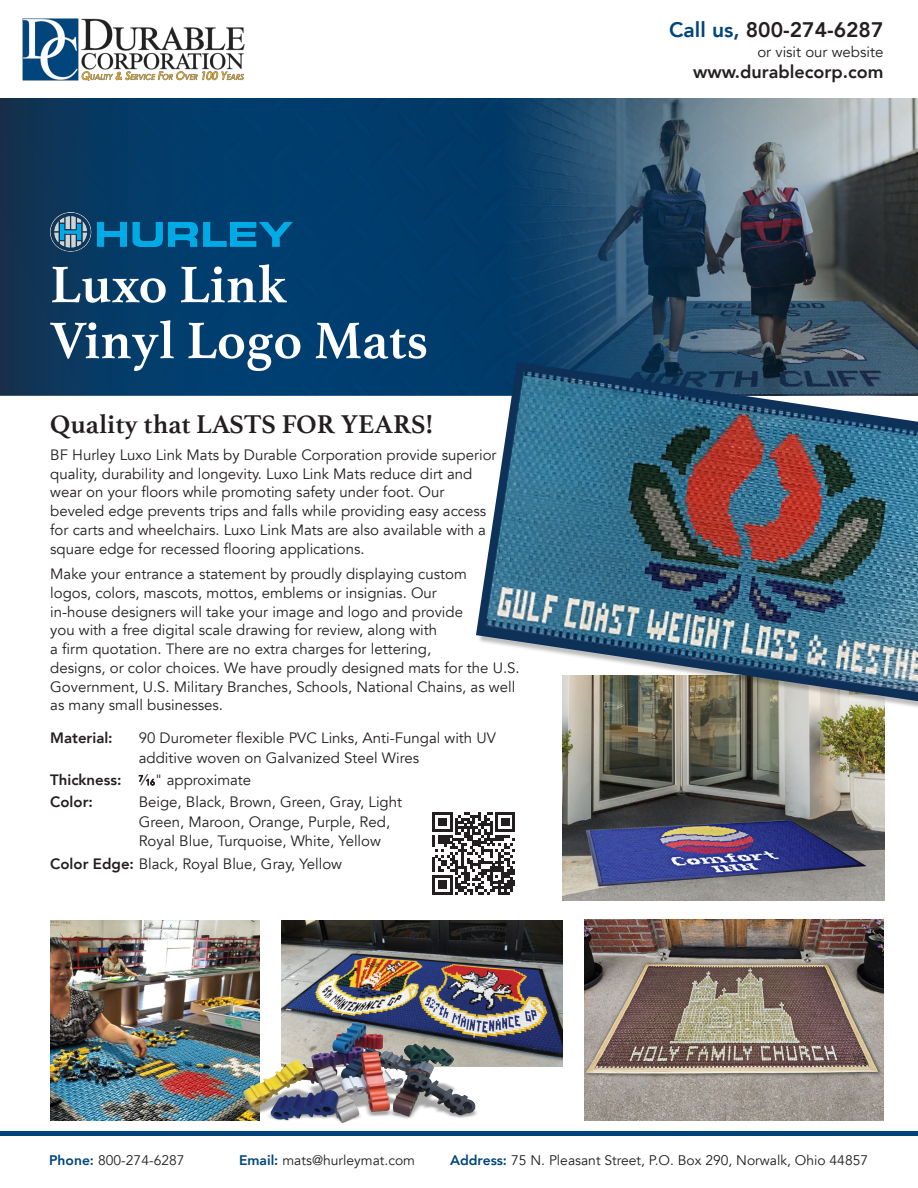
<style>
.page{position:relative;width:918px;height:1188px;background:#fff}
.page>*{position:absolute;margin:0;border:0;box-sizing:border-box;transform-origin:0 0}
.Description_Body_Copy{font:700 54px/55.9px "Athelas";color:#fff}
.Head{font:700 27px "Athelas";color:#231f20}
.Description_Body_Copy-2{font:800 21px "Avenir";color:#231f20}
.Description_Body_Copy-3{font:800 18px "Avenir";color:#231f20}
.Description_Body_Copy-4{font:15px/18.8px "Avenir";color:#231f20}
.Specification_Body{font:15px/19.5px "Avenir";color:#231f20}
.Specification_Body-2{font:800 15px "Avenir";color:#231f20}
.Description_Body_Copy-5{font:13.8px "Avenir";color:#231f20}
.s1{font-weight:800}
.s2{font-size:8.25px}
.s3{color:#00447b}
.s4{font-weight:800;color:#00447b}
</style>
<div class="page">
<img style="left:562px;top:719px;width:322px;height:182px">
<img style="left:0;top:98px;width:502px;height:297px">
<hr style="left:0;top:1132px;width:918px;height:4px;background:#00447b">
<img style="left:502px;top:98px;width:416px;height:264px">
<img style="left:22px;top:18px;width:223px;height:63px">
<svg style="left:433px;top:812px;width:82px;height:83px"></svg>
<img style="left:98px;top:219px;width:194px;height:27px">
<img style="left:47px;top:212px;width:45px;height:41px">
<img style="left:585px;top:920px;width:299px;height:200px">
<img style="left:50px;top:921px;width:209px;height:199px">
<img style="left:281px;top:921px;width:282px;height:146px">
<img style="left:211px;top:995px;width:297px;height:137px">
<div style="left:477px;top:363px;width:441px;height:356px;background:#231f20;opacity:.3"></div>
<img style="left:476px;top:362px;width:442px;height:339px">
<p class="Description_Body_Copy" style="left:50px;top:255px;width:379px">Luxo Link<br>Vinyl Logo Mats</p>
<p class="Head" style="left:50px;top:402px;width:384px">Quality that LASTS FOR YEARS!</p>
<p class="Description_Body_Copy-4" style="left:50px;top:446px;width:448px">BF Hurley Luxo Link Mats by Durable Corporation provide superior quality, durability and longevity. Luxo Link Mats reduce dirt and wear on your floors while promoting safety under foot. Our beveled edge prevents trips and falls while providing easy access for carts and wheelchairs. Luxo Link Mats are also available with a square edge for recessed flooring applications.</p>
<p class="Description_Body_Copy-4" style="left:50px;top:565px;width:471px">Make your entrance a statement by proudly displaying custom<br>logos, colors, mascots, mottos, emblems or insignias. Our<br>in-house designers will take your image and logo and provide<br>you with a free digital scale drawing for review, along with<br>a firm quotation. There are no extra charges for lettering,<br>designs, or color choices. We have proudly designed mats for the U.S.<br>Government, U.S. Military Branches, Schools, National Chains, as well as many small businesses.</p>
<p class="Specification_Body-2" style="left:50px;top:727px;width:64px">Material:</p>
<p class="Specification_Body" style="left:139px;top:729px;width:359px">90 Durometer flexible PVC Links, Anti-Fungal with UV additive woven on Galvanized Steel Wires</p>
<p class="Specification_Body" style="left:50px;top:770px;width:203px"><span class="s1">Thickness:</span> <sup>7</sup>⁄<span class="s2">16</span>" approximate</p>
<p class="Specification_Body-2" style="left:50px;top:790px;width:44px">Color:</p>
<p class="Specification_Body" style="left:139px;top:793px;width:265px">Beige, Black, Brown, Green, Gray, Light<br>Green, Maroon, Orange, Purple, Red,<br>Royal Blue, Turquoise, White, Yellow</p>
<p class="Specification_Body" style="left:50px;top:854px;width:293px"><span class="s1">Color Edge:</span> Black, Royal Blue, Gray, Yellow</p>
<p class="Description_Body_Copy-2" style="left:669px;top:14px;width:216px"><span class="s3">Call us,</span> 800-274-6287</p>
<p class="Description_Body_Copy-4" style="left:757px;top:42px;width:128px">or visit our website</p>
<p class="Description_Body_Copy-3" style="left:693px;top:57px;width:192px">www.durablecorp.com</p>
<p class="Description_Body_Copy-5" style="left:49px;top:1152px;width:137px"><span class="s4">Phone:</span> 800-274-6287</p>
<p class="Description_Body_Copy-5" style="left:239px;top:1152px;width:178px"><span class="s4">Email:</span> mats@hurleymat.com</p>
<p class="Description_Body_Copy-5" style="left:450px;top:1152px;width:420px"><span class="s4">Address:</span> 75 N. Pleasant Street, P.O. Box 290, Norwalk, Ohio 44857</p>
</div>
